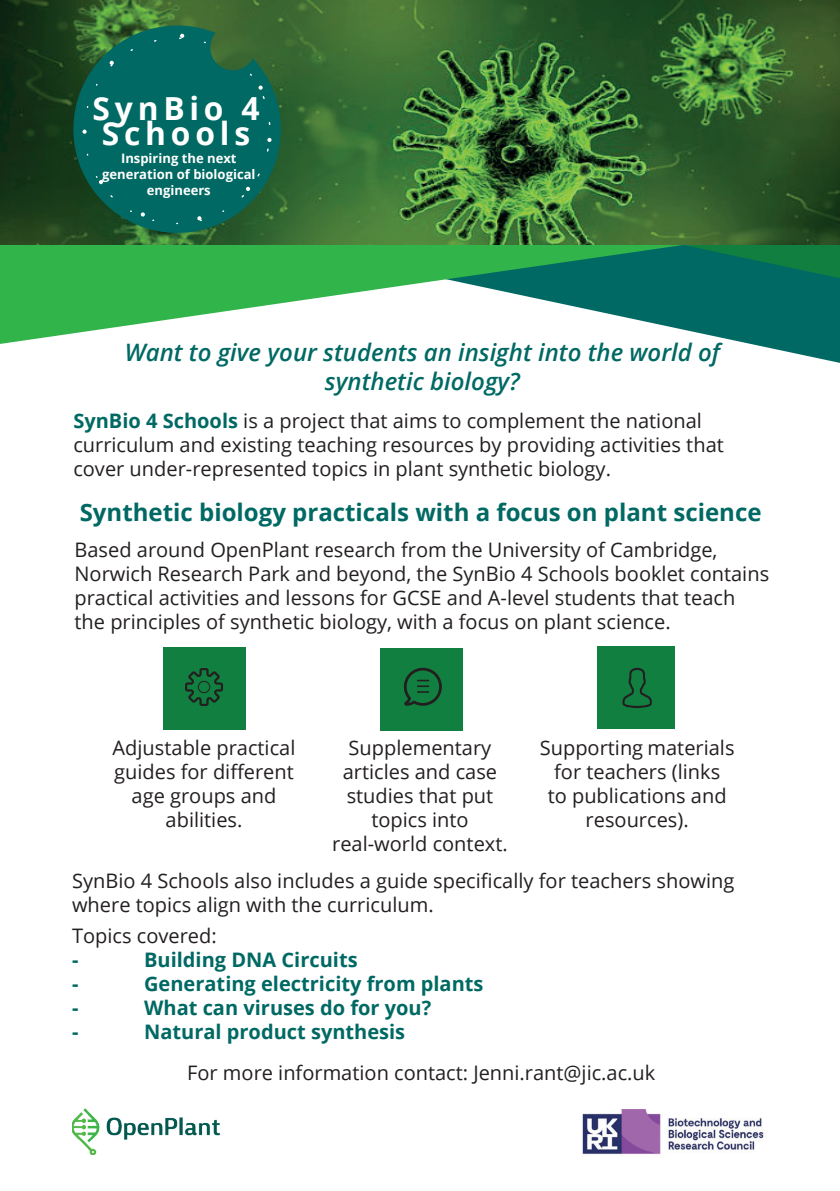
<style>
.page{position:relative;width:840px;height:1191px;background:#fff}
.page>*{position:absolute;margin:0;border:0;box-sizing:border-box;transform-origin:0 0}
.t1{font:700 31.8px/25.2px "Open Sans";letter-spacing:.15em;color:#fff}
.t2{font:italic 600 24px/28.8px "Open Sans";color:#016963;text-align:center}
.t3{font:700 24px "Open Sans";color:#016963}
.t4{font:20px/24px "Open Sans";color:#231f20}
.t5{font:700 20px "Open Sans";color:#016963}
.t6{font:700 13px/15.6px "Open Sans";color:#fff;text-align:center}
.s1{font-weight:700;color:#016963}
</style>
<div class="page">
<svg style="left:751px;top:344px;width:88px;height:19px"></svg>
<svg style="left:0;top:244px;width:839px;height:100px"></svg>
<img style="left:0;top:0;width:839px;height:244px">
<svg style="left:73px;top:26px;width:208px;height:207px;background:#245f37"></svg>
<svg style="left:78px;top:34px;width:197px;height:195px;background:#096759"></svg>
<div style="left:162px;top:647px;width:83px;height:82px;background:#117f3f"></div>
<div style="left:596px;top:647px;width:78px;height:82px;background:#117f3f"></div>
<div style="left:380px;top:648px;width:83px;height:83px;background:#117f3f"></div>
<svg style="left:185px;top:668px;width:38px;height:38px"></svg>
<svg style="left:403px;top:668px;width:38px;height:38px"></svg>
<svg style="left:622px;top:668px;width:29px;height:40px"></svg>
<img style="left:582px;top:1109px;width:182px;height:46px">
<img style="left:72px;top:1108px;width:147px;height:46px">
<h1 class="t1" style="left:92px;top:95px;width:168px">SynBio 4<br>Schools</h1>
<p class="t6" style="left:102px;top:151px;width:155px">Inspiring the next generation of biological engineers</p>
<p class="t2" style="left:125px;top:338px;width:596px">Want to give your students an insight into the world of synthetic biology?</p>
<p class="t4" style="left:73px;top:408px;width:651px"><span class="s1">SynBio 4 Schools</span> is a project that aims to complement the national curriculum and existing teaching resources by providing activities that cover under-represented topics in plant synthetic biology.</p>
<p class="t3" style="left:80px;top:495px;width:683px">Synthetic biology practicals with a focus on plant science</p>
<p class="t4" style="left:74px;top:537px;width:695px">Based around OpenPlant research from the University of Cambridge, Norwich Research Park and beyond, the SynBio 4 Schools booklet contains practical activities and lessons for GCSE and A-level students that teach the principles of synthetic biology, with a focus on plant science.</p>
<p class="t4" style="left:113px;top:735px;width:184px;text-align:center">Adjustable practical guides for different age groups and abilities.</p>
<p class="t4" style="left:332px;top:735px;width:177px;text-align:center">Supplementary articles and case studies that put topics into real-world context.</p>
<p class="t4" style="left:539px;top:735px;width:196px;text-align:center">Supporting materials for teachers (links<br>to publications and resources).</p>
<p class="t4" style="left:72px;top:868px;width:663px">SynBio 4 Schools also includes a guide specifically for teachers showing where topics align with the curriculum.</p>
<p class="t4" style="left:72px;top:923px;width:146px">Topics covered:</p>
<p class="t5" style="left:72px;top:945px;width:8px">-</p>
<p class="t5" style="left:144px;top:945px;width:215px">Building DNA Circuits</p>
<p class="t5" style="left:72px;top:969px;width:8px">-</p>
<p class="t5" style="left:144px;top:969px;width:341px">Generating electricity from plants</p>
<p class="t5" style="left:72px;top:993px;width:8px">-</p>
<p class="t5" style="left:144px;top:993px;width:288px">What can viruses do for you?</p>
<p class="t5" style="left:72px;top:1017px;width:8px">-</p>
<p class="t5" style="left:144px;top:1017px;width:262px">Natural product synthesis</p>
<p class="t4" style="left:187px;top:1059px;width:469px">For more information contact: Jenni.rant@jic.ac.uk</p>
</div>
